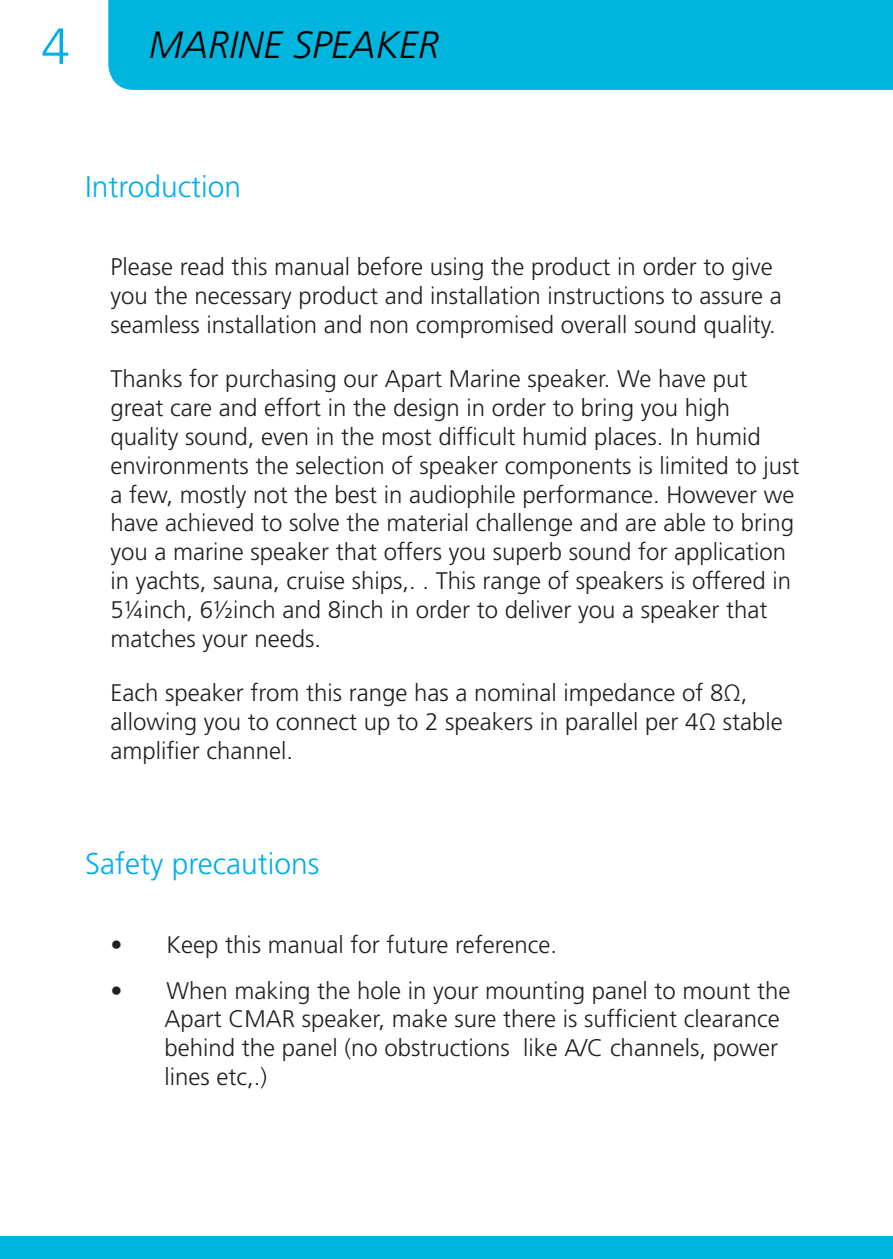
<style>
.page{position:relative;width:893px;height:1259px;background:#fff}
.page>*{position:absolute;margin:0;border:0;box-sizing:border-box;transform-origin:0 0}
.Page_number{font:300 51px "Frutiger LT Std";color:#00aeef}
.t1{font:italic 300 38.1px "Frutiger LT Std";color:#000}
.Title_Chapter{font:300 30px "Frutiger LT Std";color:#00aeef}
.Text_black{font:300 24px/28.8px "Frutiger LT Std";color:#231f20}
</style>
<div class="page">
<div style="left:108px;top:0;width:785px;height:90px;background:#00b6de"></div>
<div style="left:0;top:1236px;width:893px;height:23px;background:#00b6de"></div>
<p class="Page_number" style="left:41px;top:17px;width:30px">4</p>
<h2 class="t1" style="left:149px;top:23px;width:292px">MARINE SPEAKER</h2>
<p class="Title_Chapter" style="left:85px;top:170px;width:158px">Introduction</p>
<p class="Text_black" style="left:110px;top:253px;width:673px">Please read this manual before using the product in order to give you the necessary product and installation instructions to assure a seamless installation and non compromised overall sound quality.</p>
<p class="Text_black" style="left:110px;top:365px;width:690px">Thanks for purchasing our Apart Marine speaker. We have put great care and effort in the design in order to bring you high quality sound, even in the most difficult humid places. In humid environments the selection of speaker components is limited to just a few, mostly not the best in audiophile performance. However we have achieved to solve the material challenge and are able to bring you a marine speaker that offers you superb sound for application in yachts, sauna, cruise ships,. . This range of speakers is offered in 5¼inch, 6½inch and 8inch in order to deliver you a speaker that matches your needs.</p>
<p class="Text_black" style="left:110px;top:678px;width:674px">Each speaker from this range has a nominal impedance of 8Ω, allowing you to connect up to 2 speakers in parallel per 4Ω stable amplifier channel.</p>
<p class="Title_Chapter" style="left:85px;top:847px;width:236px">Safety precautions</p>
<p class="Text_black" style="left:110px;top:930px;width:448px">• Keep this manual for future reference.</p>
<p class="Text_black" style="left:164px;top:976px;width:628px;text-indent:-54px">• When making the hole in your mounting panel to mount the Apart CMAR speaker, make sure there is sufficient clearance behind the panel (no obstructions like A/C channels, power lines etc,.)</p>
</div>
